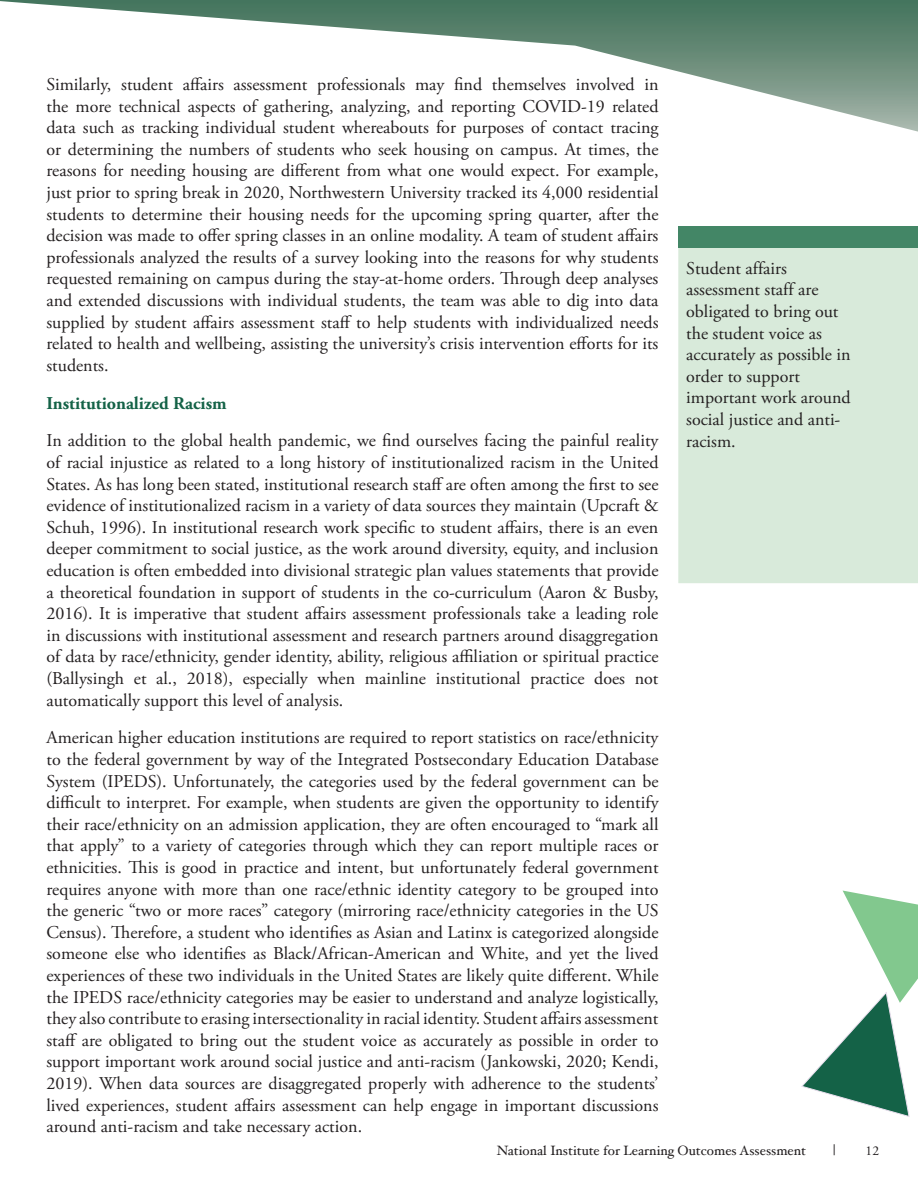
<style>
.page{position:relative;width:918px;height:1188px;background:#fff}
.page>*{position:absolute;margin:0;border:0;box-sizing:border-box;transform-origin:0 0}
.t1{font:18px/21.6px "Adobe Garamond Pro";color:#231f20;text-align:justify}
.t2{font:700 18px "Adobe Garamond Pro";color:#146247}
.t3{font:15px "Hoefler Text";color:#231f20}
.t4{font:13.5px "Hoefler Text";color:#231f20}
.t5{font:13.5px "Adobe Garamond Pro";color:#231f20}
</style>
<div class="page">
<svg style="left:0;top:0;width:918px;height:132px"></svg>
<svg style="left:678px;top:248px;width:240px;height:335px;fill:#d8eada"></svg>
<div style="left:678px;top:226px;width:240px;height:22px;background:#438666"></div>
<svg style="left:801px;top:891px;width:117px;height:226px"></svg>
<p class="t1" style="left:46px;top:74px;width:614px">Similarly, student affairs assessment professionals may find themselves involved in the more technical aspects of gathering, analyzing, and reporting COVID-19 related data such as tracking individual student whereabouts for purposes of contact tracing or determining the numbers of students who seek housing on campus. At times, the reasons for needing housing are different from what one would expect. For example, just prior to spring break in 2020, Northwestern University tracked its 4,000 residential students to determine their housing needs for the upcoming spring quarter, after the decision was made to offer spring classes in an online modality. A team of student affairs professionals analyzed the results of a survey looking into the reasons for why students requested remaining on campus during the stay-at-home orders. Through deep analyses and extended discussions with individual students, the team was able to dig into data supplied by student affairs assessment staff to help students with individualized needs related to health and wellbeing, assisting the university’s crisis intervention efforts for its students.</p>
<p class="t2" style="left:46px;top:392px;width:182px">Institutionalized Racism</p>
<p class="t1" style="left:46px;top:430px;width:614px">In addition to the global health pandemic, we find ourselves facing the painful reality of racial injustice as related to a long history of institutionalized racism in the United States. As has long been stated, institutional research staff are often among the first to see evidence of institutionalized racism in a variety of data sources they maintain (Upcraft &amp; Schuh, 1996). In institutional research work specific to student affairs, there is an even deeper commitment to social justice, as the work around diversity, equity, and inclusion education is often embedded into divisional strategic plan values statements that provide a theoretical foundation in support of students in the co-curriculum (Aaron &amp; Busby, 2016). It is imperative that student affairs assessment professionals take a leading role in discussions with institutional assessment and research partners around disaggregation of data by race/ethnicity, gender identity, ability, religious affiliation or spiritual practice (Ballysingh et al., 2018), especially when mainline institutional practice does not automatically support this level of analysis.</p>
<p class="t1" style="left:46px;top:727px;width:614px">American higher education institutions are required to report statistics on race/ethnicity to the federal government by way of the Integrated Postsecondary Education Database System (IPEDS). Unfortunately, the categories used by the federal government can be difficult to interpret. For example, when students are given the opportunity to identify their race/ethnicity on an admission application, they are often encouraged to “mark all that apply” to a variety of categories through which they can report multiple races or ethnicities. This is good in practice and intent, but unfortunately federal government requires anyone with more than one race/ethnic identity category to be grouped into the generic “two or more races” category (mirroring race/ethnicity categories in the US Census). Therefore, a student who identifies as Asian and Latinx is categorized alongside someone else who identifies as Black/African-American and White, and yet the lived experiences of these two individuals in the United States are likely quite different. While the IPEDS race/ethnicity categories may be easier to understand and analyze logistically, they also contribute to erasing intersectionality in racial identity. Student affairs assessment staff are obligated to bring out the student voice as accurately as possible in order to support important work around social justice and anti-racism (Jankowski, 2020; Kendi, 2019). When data sources are disaggregated properly with adherence to the students’ lived experiences, student affairs assessment can help engage in important discussions around anti-racism and take necessary action.</p>
<p class="t1" style="left:686px;top:258px;width:166px;text-align:left">Student affairs assessment staff are obligated to bring out the student voice as accurately as possible in order to support important work around social justice and anti&shy;racism.</p>
<p class="t4" style="left:497px;top:1143px;width:311px">National Institute for Learning Outcomes Assessment</p>
<p class="t3" style="left:833px;top:1141px;width:4px">|</p>
<p class="t5" style="left:866px;top:1143px;width:15px">12</p>
</div>
